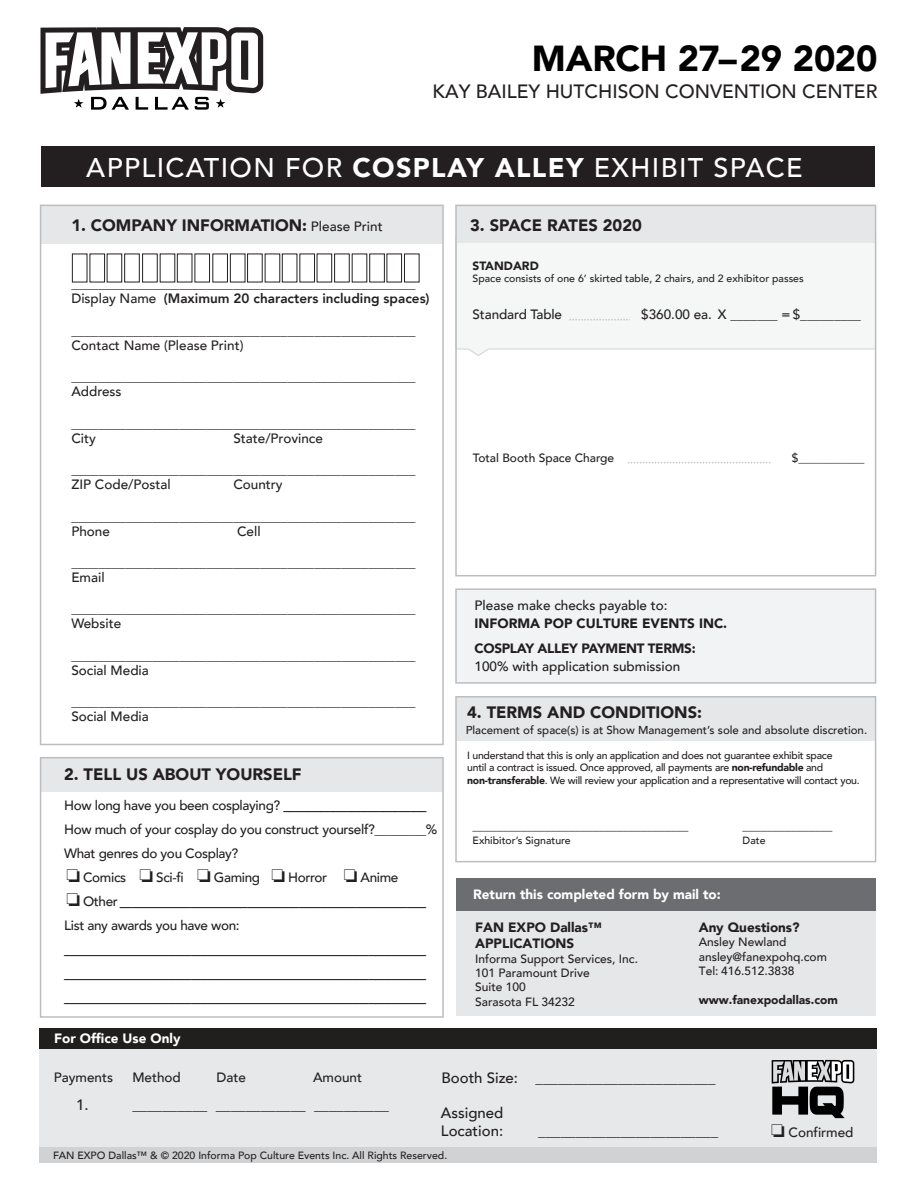
<style>
.page{position:relative;width:918px;height:1188px;background:#fff}
.page>*{position:absolute;margin:0;border:0;box-sizing:border-box;transform-origin:0 0}
.t1{font:900 36.15px "Avenir";letter-spacing:-.01em;color:#000}
.t2{font:500 27px "Avenir";letter-spacing:.05em;color:#fff}
.t3{font:500 19.2px "Avenir";color:#231f20}
.t4{font:900 16.5px "Avenir";color:#231f20}
.t5{font:500 15px/18px "Avenir";color:#211e1e}
.t6{font:500 13.5px/15px "Avenir";letter-spacing:-.025em;color:#231f20}
.t7{font:500 13.5px/15px "Avenir";color:#231f20}
.t8{font:600 13.5px/24px "Avenir Next Condensed";color:#231f20;text-align:justify}
.t9{font:500 13.5px "Avenir";color:#201d1e}
.t10{font:900 13.5px "Avenir";color:#fff}
.t11{font:900 13.5px/16.2px "Avenir";color:#231f20}
.t12{font:900 13.5px "Avenir";color:#201d1e}
.t13{font:900 13.5px "Avenir";letter-spacing:-.025em;color:#231f20}
.t14{font:500 13.5px "Avenir";color:#211e1e}
.t15{font:500 12px/14.4px "Avenir";color:#231f20}
.t16{font:12px "Myriad Pro";color:#231f20}
.t17{font:900 12px "Avenir";color:#231f20}
.t18{font:500 11.55px "Avenir";color:#231f20}
.t19{font:500 10.5px/12.6px "Avenir";letter-spacing:-.025em;color:#231f20}
.t20{font:500 10.5px "Avenir";color:#231f20}
.s1{font-weight:900}
.s2{font-weight:500;font-size:13.5px}
.s3{font-weight:800}
.s4{font-family:"Avenir Next Condensed";font-weight:600}
.s5{font-family:"Avenir";font-weight:500}
</style>
<div class="page">
<div style="left:41px;top:146px;width:833px;height:41px;background:#231f20"></div>
<div style="left:41px;top:758px;width:402px;height:33px;background:#e6e7e9"></div>
<div style="left:40px;top:757px;width:404px;height:261px;border:2px solid #bcbdc0"></div>
<div style="left:39px;top:1141px;width:838px;height:22px;background:#d1d2d4"></div>
<div style="left:39px;top:1028px;width:838px;height:118px;background:#e7e8e9"></div>
<div style="left:39px;top:1028px;width:838px;height:20px;background:#211e1e"></div>
<div style="left:41px;top:205px;width:402px;height:39px;background:#e6e7e9"></div>
<div style="left:40px;top:205px;width:404px;height:540px;border:2px solid #bcbdc0"></div>
<div style="left:72px;top:254px;width:15px;height:28px;border:1px solid #231f20"></div>
<div style="left:90px;top:254px;width:15px;height:28px;border:1px solid #231f20"></div>
<div style="left:107px;top:254px;width:15px;height:28px;border:1px solid #231f20"></div>
<div style="left:124px;top:254px;width:16px;height:28px;border:1px solid #231f20"></div>
<div style="left:142px;top:254px;width:15px;height:28px;border:1px solid #231f20"></div>
<div style="left:177px;top:254px;width:15px;height:28px;border:1px solid #231f20"></div>
<div style="left:195px;top:254px;width:15px;height:28px;border:1px solid #231f20"></div>
<div style="left:213px;top:254px;width:15px;height:28px;border:1px solid #231f20"></div>
<div style="left:230px;top:254px;width:15px;height:28px;border:1px solid #231f20"></div>
<div style="left:247px;top:254px;width:15px;height:28px;border:1px solid #231f20"></div>
<div style="left:282px;top:254px;width:15px;height:28px;border:1px solid #231f20"></div>
<div style="left:300px;top:254px;width:15px;height:28px;border:1px solid #231f20"></div>
<div style="left:317px;top:254px;width:15px;height:28px;border:1px solid #231f20"></div>
<div style="left:334px;top:254px;width:15px;height:28px;border:1px solid #231f20"></div>
<div style="left:370px;top:254px;width:15px;height:28px;border:1px solid #231f20"></div>
<div style="left:387px;top:254px;width:15px;height:28px;border:1px solid #231f20"></div>
<div style="left:404px;top:254px;width:15px;height:28px;border:1px solid #231f20"></div>
<div style="left:456px;top:878px;width:420px;height:138px;background:#e6e7e9"></div>
<div style="left:456px;top:878px;width:420px;height:33px;background:#6c6d70"></div>
<svg style="left:458px;top:318px;width:415px;height:38px"></svg>
<div style="left:456px;top:205px;width:420px;height:38px;background:#e6e7e9"></div>
<div style="left:455px;top:205px;width:421px;height:371px;border:2px solid #bcbdc0"></div>
<div style="left:456px;top:697px;width:420px;height:44px;background:#e6e7e9"></div>
<div style="left:455px;top:696px;width:421px;height:166px;border:2px solid #bcbdc0"></div>
<div style="left:455px;top:588px;width:421px;height:96px;background:#f2f3f4;border:2px solid #bcbdc0"></div>
<svg style="left:569px;top:319px;width:61px;height:1px"></svg>
<svg style="left:628px;top:462px;width:143px;height:1px"></svg>
<svg style="left:772px;top:1060px;width:82px;height:58px"></svg>
<svg style="left:40px;top:27px;width:223px;height:83px"></svg>
<h1 class="t1" style="left:532px;top:28px;width:347px">MARCH 27– 29 2020</h1>
<h3 class="t3" style="left:433px;top:75px;width:446px">KAY BAILEY HUTCHISON CONVENTION CENTER</h3>
<h2 class="t2" style="left:86px;top:144px;width:718px">APPLICATION FOR <span class="s1">COSPLAY ALLEY</span> EXHIBIT SPACE</h2>
<p class="t4" style="left:71px;top:211px;width:313px">1. COMPANY INFORMATION: <span class="s2">Please Print</span></p>
<p class="t6" style="left:71px;top:275px;width:360px">___________________________________________________<br>Display Name <span class="s3">(Maximum 20 characters including spaces)</span></p>
<p class="t7" style="left:71px;top:322px;width:346px">___________________________________________________<br>Contact Name (Please Print)</p>
<p class="t7" style="left:71px;top:368px;width:346px">___________________________________________________<br>Address</p>
<p class="t6" style="left:71px;top:415px;width:346px">___________________________________________________<br>City</p>
<p class="t7" style="left:233px;top:430px;width:91px">State/Province</p>
<p class="t7" style="left:71px;top:461px;width:346px">___________________________________________________<br>ZIP Code/Postal</p>
<p class="t7" style="left:233px;top:476px;width:51px">Country</p>
<p class="t6" style="left:71px;top:508px;width:346px">___________________________________________________<br>Phone</p>
<p class="t6" style="left:237px;top:523px;width:25px">Cell</p>
<p class="t6" style="left:71px;top:554px;width:346px">___________________________________________________<br>Email</p>
<p class="t7" style="left:71px;top:601px;width:346px">___________________________________________________<br>Website</p>
<p class="t7" style="left:71px;top:647px;width:346px">___________________________________________________<br>Social Media</p>
<p class="t7" style="left:71px;top:694px;width:346px">___________________________________________________<br>Social Media</p>
<p class="t4" style="left:64px;top:760px;width:239px">2. TELL US ABOUT YOURSELF</p>
<p class="t6" style="left:64px;top:793px;width:375px;line-height:24px">How long have you been cosplaying? <span class="s4">_______________________ </span>How much of your cosplay do you construct yourself?________% What genres do you Cosplay?<br>❏ Comics ❏ Sci-fi ❏ Gaming ❏ Horror ❏ Anime</p>
<p class="t8" style="left:66px;top:889px;width:361px">❏ <span class="s5">Other</span> ________________________________________________</p>
<p class="t6" style="left:64px;top:917px;width:177px">List any awards you have won:</p>
<p class="t8" style="left:64px;top:937px;width:364px">_________________________________________________________ _________________________________________________________ _________________________________________________________</p>
<p class="t10" style="left:54px;top:1026px;width:128px">For Office Use Only</p>
<p class="t4" style="left:470px;top:211px;width:173px">3. SPACE RATES 2020</p>
<p class="t17" style="left:473px;top:256px;width:68px">STANDARD</p>
<p class="t20" style="left:473px;top:269px;width:333px">Space consists of one 6’ skirted table, 2 chairs, and 2 exhibitor passes</p>
<p class="t6" style="left:473px;top:306px;width:91px">Standard Table</p>
<p class="t6" style="left:641px;top:306px;width:221px">$360.00 ea. X _______ = $_________</p>
<p class="t15" style="left:473px;top:450px;width:143px">Total Booth Space Charge</p>
<p class="t15" style="left:792px;top:450px;width:74px">$___________</p>
<p class="t9" style="left:475px;top:594px;width:195px">Please make checks payable to:</p>
<p class="t12" style="left:475px;top:612px;width:254px">INFORMA POP CULTURE EVENTS INC.</p>
<p class="t13" style="left:475px;top:637px;width:223px">COSPLAY ALLEY PAYMENT TERMS:</p>
<p class="t9" style="left:475px;top:655px;width:207px">100% with application submission</p>
<p class="t4" style="left:467px;top:699px;width:236px">4. TERMS AND CONDITIONS:</p>
<p class="t18" style="left:466px;top:720px;width:403px">Placement of space(s) is at Show Management’s sole and absolute discretion.</p>
<p class="t19" style="left:467px;top:748px;width:394px">I understand that this is only an application and does not guarantee exhibit space<br>until a contract is issued. Once approved, all payments are <span class="s1">non-refundable</span> and <span class="s1">non-transferable</span>. We will review your application and a representative will contact you.</p>
<p class="t16" style="left:473px;top:819px;width:217px">____________________________________</p>
<p class="t16" style="left:743px;top:819px;width:92px">_______________</p>
<p class="t20" style="left:473px;top:832px;width:100px">Exhibitor’s Signature</p>
<p class="t19" style="left:743px;top:834px;width:24px">Date</p>
<p class="t10" style="left:473px;top:883px;width:249px">Return this completed form by mail to:</p>
<p class="t11" style="left:475px;top:919px;width:128px">FAN EXPO Dallas™<br>APPLICATIONS</p>
<p class="t15" style="left:475px;top:950px;width:164px">Informa Support Services, Inc.<br>101 Paramount Drive<br>Suite 100<br>Sarasota FL 34232</p>
<p class="t11" style="left:699px;top:919px;width:102px">Any Questions?</p>
<p class="t15" style="left:699px;top:934px;width:130px">Ansley Newland ansley@fanexpohq.com<br>Tel: 416.512.3838</p>
<p class="t17" style="left:699px;top:990px;width:141px">www.fanexpodallas.com</p>
<p class="t14" style="left:54px;top:1066px;width:61px">Payments</p>
<p class="t14" style="left:132px;top:1066px;width:50px">Method</p>
<p class="t14" style="left:216px;top:1066px;width:31px">Date</p>
<p class="t14" style="left:313px;top:1066px;width:51px">Amount</p>
<p class="t5" style="left:76px;top:1095px;width:14px">1.</p>
<p class="t5" style="left:132px;top:1095px;width:258px">__________ ____________ __________</p>
<p class="t5" style="left:441px;top:1068px;width:276px">Booth Size: ________________________</p>
<p class="t5" style="left:441px;top:1103px;width:64px">Assigned<br>Location:</p>
<p class="t5" style="left:538px;top:1121px;width:181px">________________________</p>
<p class="t20" style="left:53px;top:1147px;width:396px">FAN EXPO Dallas™ &amp; © 2020 Informa Pop Culture Events Inc. All Rights Reserved.</p>
<p class="t7" style="left:771px;top:1124px;width:84px">❏ Confirmed</p>
</div>
